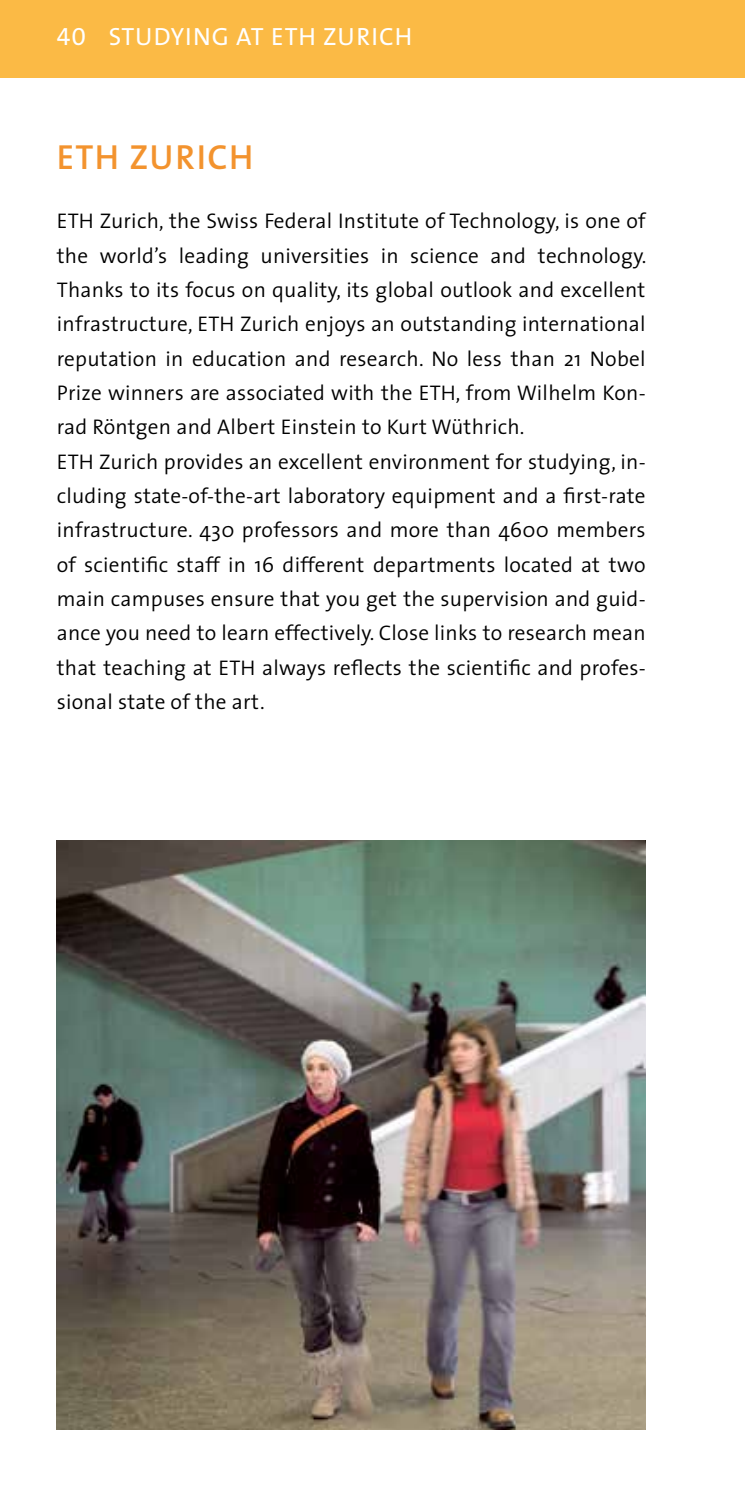
<style>
.page{position:relative;width:745px;height:1489px;background:#fff}
.page>*{position:absolute;margin:0;border:0;box-sizing:border-box;transform-origin:0 0}
.t1{font:600 35px "The Sans";color:#f3932e}
.t2{font:25px "The Sans";letter-spacing:.05em;color:#fff}
.t3{font:300 21.25px/34.2px "The Sans";letter-spacing:.01em;color:#000}
.s1{font-family:"The Sans Caps"}
</style>
<div class="page">
<div style="left:0;top:0;width:744px;height:78px;background:#fbba45"></div>
<img style="left:57px;top:840px;width:588px;height:588px">
<p class="t2" style="left:57px;top:16px;width:229px"><span class="s1">40</span> STUDYI NG AT ETH</p>
<p class="t2" style="left:323px;top:16px;width:86px">ZURICH</p>
<h1 class="t1" style="left:57px;top:128px;width:173px">ETH ZURICH</h1>
<p class="t3" style="left:57px;top:203px;width:591px">ETH Zurich, the Swiss Federal Institute of Technology, is one of the world’s leading universities in science and technology.<br>Thanks to its focus on quality, its global outlook and excellent infrastructure, ETH Zurich enjoys an outstanding international reputation in education and research. No less than 21 Nobel Prize winners are associated with the ETH, from Wilhelm Kon&shy;rad Röntgen and Albert Einstein to Kurt Wüthrich.<br>ETH Zurich provides an excellent environment for studying, in&shy;cluding state-of-the-art laboratory equipment and a first-rate infrastructure. 430 professors and more than 4600 members of scientific staff in 16 different departments located at two main campuses ensure that you get the supervision and guid&shy;ance you need to learn effectively. Close links to research mean that teaching at ETH always reflects the scientific and profes&shy;sional state of the art.</p>
</div>
